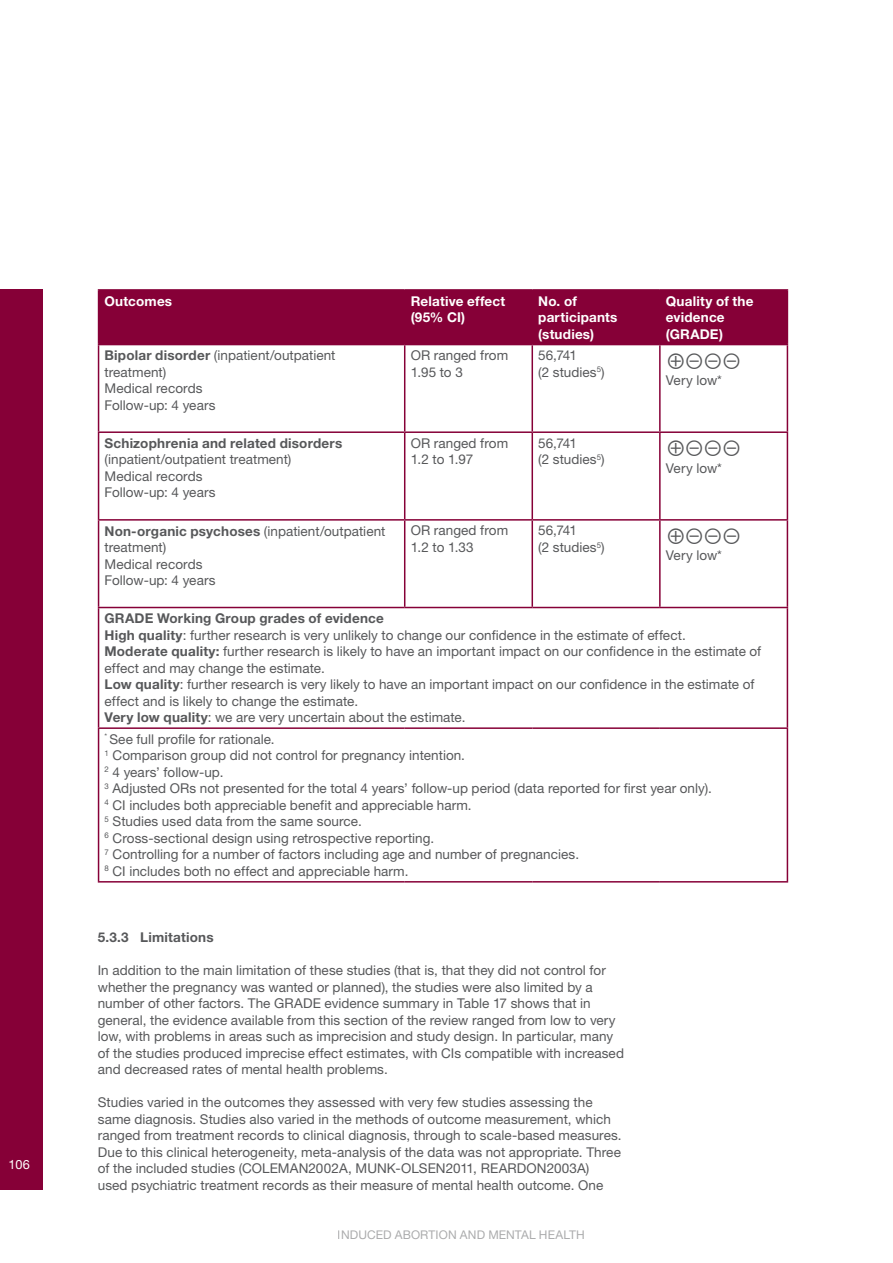
<style>
.page{position:relative;width:893px;height:1263px;background:#fff}
.page>*{position:absolute;margin:0;border:0;box-sizing:border-box;transform-origin:0 0}
.BODY_COPY_9PT_Table{font:27px "Apple Symbols";color:#57585a}
.BODY_COPY_9PT_Table-2{font:13.5px/16.5px "Helvetica Neue LT Std";letter-spacing:.005em;color:#57585a}
.BODY_COPY_9PT{font:13.5px/16.5px "Helvetica Neue LT Std";letter-spacing:.005em;color:#57585a}
.BODY_COPY_9PT_Table-3{font:700 13.5px/16.5px "Helvetica Neue LT Std";letter-spacing:.015em;color:#fff}
.BODY_COPY_9PT-2{font:700 13.5px "Helvetica Neue LT Std";letter-spacing:.015em;color:#57585a}
.t1{font:12.75px "Helvetica Neue LT Std";color:#fff}
.t2{font:12px "Helvetica Neue LT Std";letter-spacing:.01em;color:#57585a}
.s1{font-weight:700}
</style>
<div class="page">
<div style="left:0;top:289px;width:43px;height:901px;background:#860037"></div>
<div style="left:99px;top:291px;width:688px;height:53px;background:#860037"></div>
<hr style="left:98px;top:289px;width:307px;height:2px;background:#860037">
<hr style="left:98px;top:291px;width:1px;height:53px;background:#860037">
<hr style="left:405px;top:289px;width:127px;height:2px;background:#860037">
<hr style="left:404px;top:291px;width:1px;height:53px;background:#860037">
<hr style="left:532px;top:289px;width:128px;height:2px;background:#860037">
<hr style="left:531px;top:291px;width:2px;height:53px;background:#860037">
<hr style="left:660px;top:289px;width:128px;height:2px;background:#860037">
<hr style="left:659px;top:291px;width:2px;height:53px;background:#860037">
<hr style="left:787px;top:291px;width:1px;height:53px;background:#860037">
<hr style="left:98px;top:344px;width:307px;height:1px;background:#860037">
<hr style="left:98px;top:345px;width:1px;height:86px;background:#860037">
<hr style="left:405px;top:344px;width:127px;height:1px;background:#860037">
<hr style="left:404px;top:345px;width:1px;height:86px;background:#860037">
<hr style="left:532px;top:344px;width:128px;height:1px;background:#860037">
<hr style="left:531px;top:345px;width:2px;height:86px;background:#860037">
<hr style="left:660px;top:344px;width:128px;height:1px;background:#860037">
<hr style="left:659px;top:345px;width:2px;height:86px;background:#860037">
<hr style="left:787px;top:345px;width:1px;height:86px;background:#860037">
<hr style="left:98px;top:431px;width:307px;height:2px;background:#860037">
<hr style="left:98px;top:433px;width:1px;height:86px;background:#860037">
<hr style="left:405px;top:431px;width:127px;height:2px;background:#860037">
<hr style="left:404px;top:433px;width:1px;height:86px;background:#860037">
<hr style="left:532px;top:431px;width:128px;height:2px;background:#860037">
<hr style="left:531px;top:433px;width:2px;height:86px;background:#860037">
<hr style="left:660px;top:431px;width:128px;height:2px;background:#860037">
<hr style="left:659px;top:433px;width:2px;height:86px;background:#860037">
<hr style="left:787px;top:433px;width:1px;height:86px;background:#860037">
<hr style="left:98px;top:519px;width:307px;height:2px;background:#860037">
<hr style="left:98px;top:521px;width:1px;height:86px;background:#860037">
<hr style="left:405px;top:519px;width:127px;height:2px;background:#860037">
<hr style="left:404px;top:521px;width:1px;height:86px;background:#860037">
<hr style="left:532px;top:519px;width:128px;height:2px;background:#860037">
<hr style="left:531px;top:521px;width:2px;height:86px;background:#860037">
<hr style="left:660px;top:519px;width:128px;height:2px;background:#860037">
<hr style="left:659px;top:521px;width:2px;height:86px;background:#860037">
<hr style="left:787px;top:521px;width:1px;height:86px;background:#860037">
<hr style="left:98px;top:607px;width:307px;height:1px;background:#860037">
<hr style="left:98px;top:608px;width:1px;height:119px;background:#860037">
<hr style="left:405px;top:607px;width:127px;height:1px;background:#860037">
<hr style="left:532px;top:607px;width:128px;height:1px;background:#860037">
<hr style="left:660px;top:607px;width:128px;height:1px;background:#860037">
<hr style="left:787px;top:608px;width:1px;height:119px;background:#860037">
<hr style="left:98px;top:727px;width:307px;height:2px;background:#860037">
<hr style="left:98px;top:729px;width:1px;height:152px;background:#860037">
<hr style="left:405px;top:727px;width:127px;height:2px;background:#860037">
<hr style="left:532px;top:727px;width:128px;height:2px;background:#860037">
<hr style="left:660px;top:727px;width:128px;height:2px;background:#860037">
<hr style="left:787px;top:729px;width:1px;height:152px;background:#860037">
<hr style="left:98px;top:881px;width:307px;height:1px;background:#860037">
<hr style="left:405px;top:881px;width:127px;height:1px;background:#860037">
<hr style="left:532px;top:881px;width:128px;height:1px;background:#860037">
<hr style="left:660px;top:881px;width:128px;height:1px;background:#860037">
<p class="t1" style="left:8px;top:1157px;width:23px">106</p>
<p class="BODY_COPY_9PT_Table-3" style="left:105px;top:292px;width:69px">Outcomes</p>
<p class="BODY_COPY_9PT_Table-3" style="left:411px;top:292px;width:96px">Relative effect (95% CI)</p>
<p class="BODY_COPY_9PT_Table-3" style="left:538px;top:292px;width:81px">No. of participants (studies)</p>
<p class="BODY_COPY_9PT_Table-3" style="left:666px;top:292px;width:89px">Quality of the evidence (GRADE)</p>
<p class="BODY_COPY_9PT_Table-2" style="left:105px;top:347px;width:232px"><span class="s1">Bipolar disorder</span> (inpatient/outpatient treatment)<br>Medical records<br>Follow-up: 4 years</p>
<p class="BODY_COPY_9PT_Table-2" style="left:411px;top:347px;width:99px">OR ranged from<br>1.95 to 3</p>
<p class="BODY_COPY_9PT_Table-2" style="left:538px;top:347px;width:68px">56,741<br>(2 studies<sup>5</sup>)</p>
<p class="BODY_COPY_9PT_Table" style="left:666px;top:343px;width:78px">⊕⊝⊝⊝</p>
<p class="BODY_COPY_9PT_Table-2" style="left:666px;top:372px;width:58px">Very low*</p>
<p class="BODY_COPY_9PT_Table-2" style="left:105px;top:435px;width:239px"><span class="s1">Schizophrenia and related disorders </span>(inpatient/outpatient treatment)<br>Medical records<br>Follow-up: 4 years</p>
<p class="BODY_COPY_9PT_Table-2" style="left:411px;top:435px;width:99px">OR ranged from<br>1.2 to 1.97</p>
<p class="BODY_COPY_9PT_Table-2" style="left:538px;top:435px;width:68px">56,741<br>(2 studies<sup>5</sup>)</p>
<p class="BODY_COPY_9PT_Table" style="left:666px;top:430px;width:78px">⊕⊝⊝⊝</p>
<p class="BODY_COPY_9PT_Table-2" style="left:666px;top:459px;width:58px">Very low*</p>
<p class="BODY_COPY_9PT_Table-2" style="left:105px;top:522px;width:282px"><span class="s1">Non-organic psychoses</span> (inpatient/outpatient treatment)<br>Medical records<br>Follow-up: 4 years</p>
<p class="BODY_COPY_9PT_Table-2" style="left:411px;top:522px;width:99px">OR ranged from<br>1.2 to 1.33</p>
<p class="BODY_COPY_9PT_Table-2" style="left:538px;top:522px;width:68px">56,741<br>(2 studies<sup>5</sup>)</p>
<p class="BODY_COPY_9PT_Table" style="left:666px;top:518px;width:78px">⊕⊝⊝⊝</p>
<p class="BODY_COPY_9PT_Table-2" style="left:666px;top:547px;width:58px">Very low*</p>
<p class="BODY_COPY_9PT_Table-2" style="left:105px;top:610px;width:658px"><span class="s1">GRADE Working Group grades of evidence<br>High quality</span>: further research is very unlikely to change our confidence in the estimate of effect.<br><span class="s1">Moderate quality:</span> further research is likely to have an important impact on our confidence in the estimate of effect and may change the estimate.<br><span class="s1">Low quality</span>: further research is very likely to have an important impact on our confidence in the estimate of effect and is likely to change the estimate.<br><span class="s1">Very low quality</span>: we are very uncertain about the estimate.</p>
<p class="BODY_COPY_9PT_Table-2" style="left:105px;top:730px;width:172px"><sup>*</sup> See full profile for rationale.</p>
<p class="BODY_COPY_9PT_Table-2" style="left:105px;top:747px;width:609px"><sup>1</sup> Comparison group did not control for pregnancy intention.<br><sup>2</sup> 4 years’ follow-up.<br><sup>3</sup> Adjusted ORs not presented for the total 4 years’ follow-up period (data reported for first year only).<br><sup>4</sup> CI includes both appreciable benefit and appreciable harm.<br><sup>5</sup> Studies used data from the same source.<br><sup>6</sup> Cross-sectional design using retrospective reporting.<br><sup>7</sup> Controlling for a number of factors including age and number of pregnancies.<br><sup>8</sup> CI includes both no effect and appreciable harm.</p>
<p class="BODY_COPY_9PT-2" style="left:98px;top:929px;width:117px">5.3.3 Limitations</p>
<p class="BODY_COPY_9PT" style="left:98px;top:962px;width:528px">In addition to the main limitation of these studies (that is, that they did not control for whether the pregnancy was wanted or planned), the studies were also limited by a number of other factors. The GRADE evidence summary in Table 17 shows that in general, the evidence available from this section of the review ranged from low to very low, with problems in areas such as imprecision and study design. In particular, many of the studies produced imprecise effect estimates, with CIs compatible with increased and decreased rates of mental health problems.</p>
<p class="BODY_COPY_9PT" style="left:98px;top:1094px;width:525px">Studies varied in the outcomes they assessed with very few studies assessing the same diagnosis. Studies also varied in the methods of outcome measurement, which ranged from treatment records to clinical diagnosis, through to scale-based measures.<br>Due to this clinical heterogeneity, meta-analysis of the data was not appropriate. Three of the included studies (COLEMAN2002A, MUNK-OLSEN2011, REARDON2003A) used psychiatric treatment records as their measure of mental health outcome. One</p>
<p class="t2" style="left:338px;top:1228px;width:249px">INDUCED ABORTION AND MENTAL HEALTH</p>
</div>
